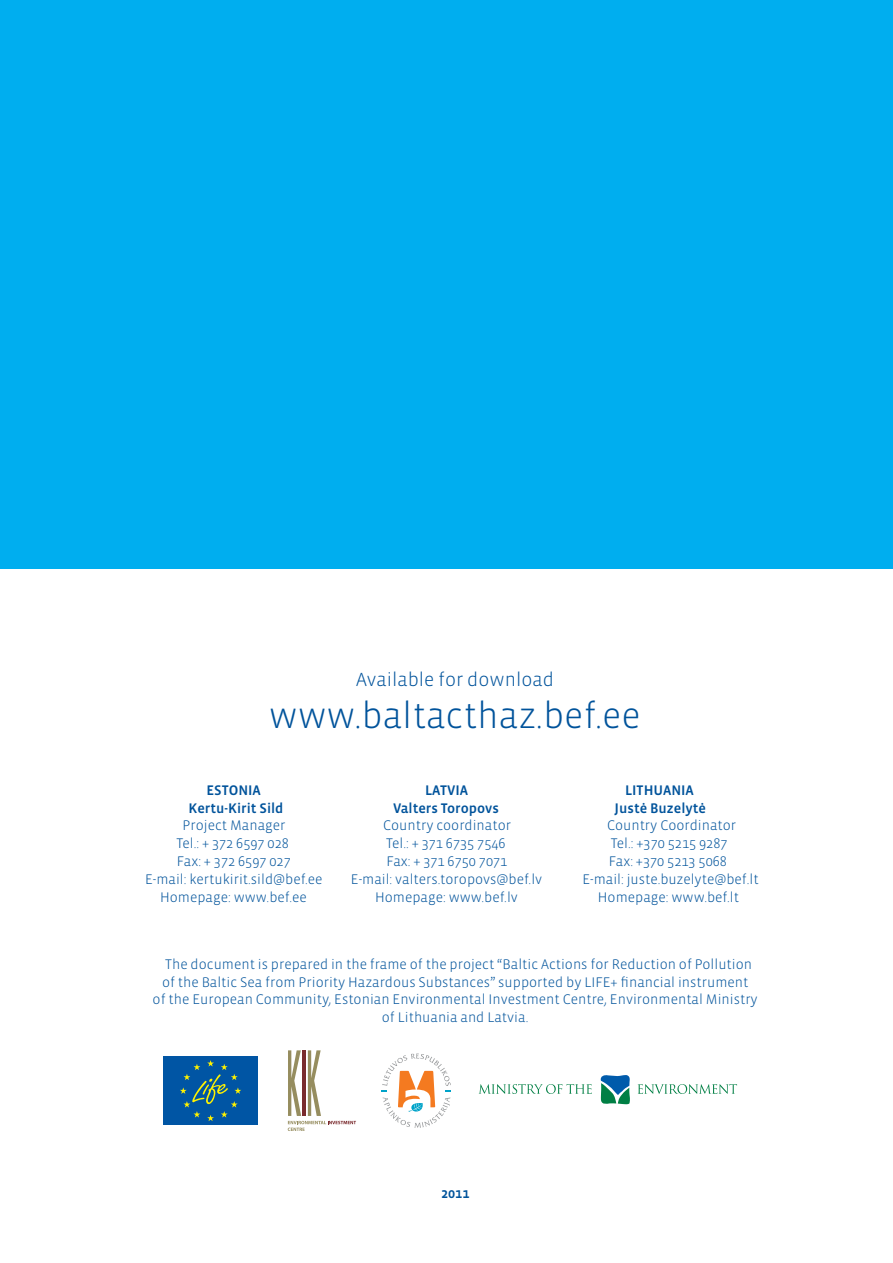
<style>
.page{position:relative;width:893px;height:1263px;background:#fff}
.page>*{position:absolute;margin:0;border:0;box-sizing:border-box;transform-origin:0 0}
.t1{font:300 37.05px "Vista Sans OTCE";color:#00539b}
.t2{font:300 19.5px "Vista Sans OTCE";color:#00539b}
.t3{font:300 14.25px/17.7px "Vista Sans OTCE";color:#00539b;text-align:center}
.t4{font:500 14.25px/17.9px "Vista Sans OTCE";color:#00539b;text-align:center}
</style>
<div class="page">
<div style="left:163px;top:1056px;width:95px;height:69px;background:#0055a4"></div>
<svg style="left:180px;top:1060px;width:61px;height:61px"></svg>
<svg style="left:288px;top:1050px;width:68px;height:81px"></svg>
<svg style="left:600px;top:1075px;width:30px;height:29px"></svg>
<svg style="left:479px;top:1084px;width:113px;height:10px"></svg>
<svg style="left:638px;top:1084px;width:99px;height:10px"></svg>
<svg style="left:382px;top:1053px;width:69px;height:75px"></svg>
<div style="left:0;top:0;width:893px;height:569px;background:#00aeef"></div>
<h2 class="t2" style="left:356px;top:670px;width:199px">Available for download</h2>
<h1 class="t1" style="left:269px;top:697px;width:373px">www.baltacthaz.bef.ee</h1>
<p class="t4" style="left:188px;top:781px;width:96px">ESTONIA<br>Kertu-Kirit Sild</p>
<p class="t3" style="left:145px;top:817px;width:179px">Project Manager<br>Tel.: + 372 6597 028<br>Fax: + 372 6597 027<br>E-mail: kertukirit.sild@bef.ee<br>Homepage: www.bef.ee</p>
<p class="t4" style="left:393px;top:781px;width:107px">LATVIA<br>Valters Toropovs</p>
<p class="t3" style="left:351px;top:817px;width:193px">Country coordinator<br>Tel.: + 371 6735 7546<br>Fax: + 371 6750 7071<br>E-mail: valters.toropovs@bef.lv<br>Homepage: www.bef.lv</p>
<p class="t4" style="left:615px;top:781px;width:93px">LITHUANIA<br>Justė Buzelytė</p>
<p class="t3" style="left:582px;top:817px;width:178px">Country Coordinator<br>Tel.: +370 5215 9287<br>Fax: +370 5213 5068<br>E-mail: juste.buzelyte@bef.lt<br>Homepage: www.bef.lt</p>
<p class="t3" style="left:153px;top:955px;width:607px">The document is prepared in the frame of the project “Baltic Actions for Reduction of Pollution<br>of the Baltic Sea from Priority Hazardous Substances” supported by LIFE+ financial instrument<br>of the European Community, Estonian Environmental Investment Centre, Environmental Ministry of Lithuania and Latvia.</p>
<p class="t4" style="left:441px;top:1184px;width:30px">2011</p>
</div>
